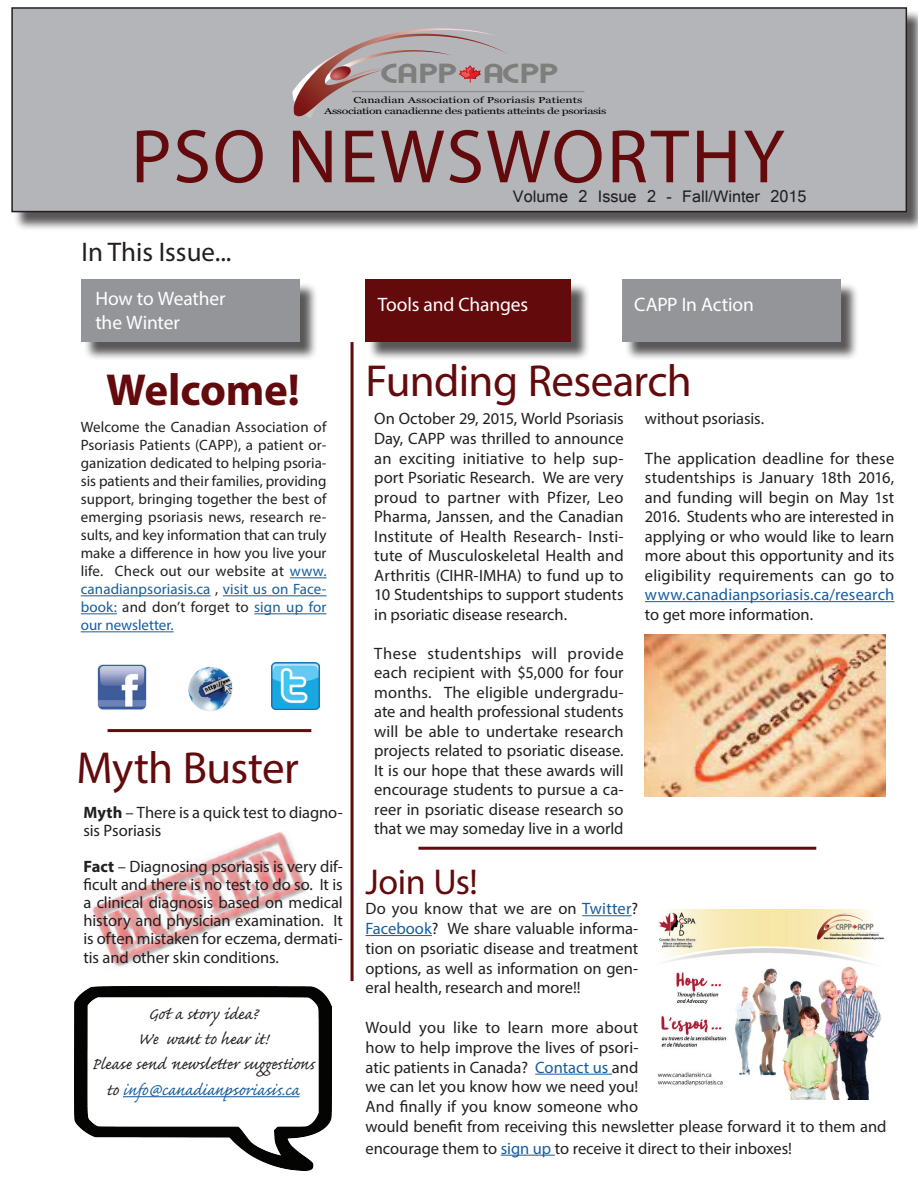
<style>
.page{position:relative;width:918px;height:1188px;background:#fff}
.page>*{position:absolute;margin:0;border:0;box-sizing:border-box;transform-origin:0 0}
.t1{font:76.5px "Myriad Pro";letter-spacing:.025em;color:#630a0c}
.t2{font:45px "Myriad Pro";letter-spacing:-.015em;color:#630a0c}
.t3{font:700 45px "Myriad Pro";letter-spacing:-.005em;color:#630a0c}
.t4{font:36px "Myriad Pro";letter-spacing:-.015em;color:#630a0c}
.t5{font:27px "Myriad Pro";color:#231f20}
.t6{font:23.4px "Brandish";letter-spacing:-.02em;color:#7e7e7d;scale:1.41 1}
.t7{font:21px/25.2px "Caflisch Script Pro";letter-spacing:-.005em;color:#231f20;text-align:center}
.t8{font:19.5px/23.4px "Myriad Pro";letter-spacing:-.01em;color:#fff}
.t9{font:18px "Latha";color:#231f20}
.t10{font:16.5px/19.5px "Myriad Pro";color:#231f20;text-align:justify}
.t11{font:16.5px "Myriad Pro";letter-spacing:.01em;color:#175d9e}
.t12{font:15px/18px "Myriad Pro";letter-spacing:.005em;color:#231f20;text-align:justify}
.t13{font:8.7px/11.4px "Georgia";letter-spacing:-.035em;color:#040503;text-align:center;scale:1.41 1}
.s1{color:#175d9e}
.s2{font-weight:700}
</style>
<div class="page">
<img style="left:90px;top:832px;width:217px;height:136px">
<div style="left:14px;top:9px;width:904px;height:222px;background:#231f20;opacity:.75"></div>
<div style="left:12px;top:8px;width:894px;height:204px;background:#b4b5b8"></div>
<div style="left:11px;top:7px;width:896px;height:205px;border:2px solid #231f20"></div>
<hr style="left:645px;top:601px;width:249px;height:1px;background:#175d9e">
<img style="left:645px;top:635px;width:240px;height:161px">
<div style="left:83px;top:282px;width:236px;height:79px;background:#231f20;opacity:.75"></div>
<div style="left:81px;top:280px;width:219px;height:62px;background:#939598"></div>
<div style="left:368px;top:282px;width:222px;height:79px;background:#231f20;opacity:.75"></div>
<div style="left:366px;top:280px;width:205px;height:62px;background:#630a0c"></div>
<hr style="left:290px;top:577px;width:37px;height:1px;background:#175d9e">
<hr style="left:81px;top:595px;width:130px;height:1px;background:#175d9e">
<hr style="left:223px;top:595px;width:104px;height:1px;background:#175d9e">
<hr style="left:81px;top:613px;width:36px;height:1px;background:#175d9e">
<hr style="left:254px;top:613px;width:73px;height:1px;background:#175d9e">
<hr style="left:81px;top:631px;width:93px;height:1px;background:#175d9e">
<div style="left:624px;top:282px;width:236px;height:79px;background:#231f20;opacity:.75"></div>
<div style="left:622px;top:280px;width:219px;height:62px;background:#939598"></div>
<img style="left:271px;top:663px;width:48px;height:47px">
<img style="left:188px;top:666px;width:45px;height:45px">
<img style="left:97px;top:664px;width:50px;height:46px">
<hr style="left:108px;top:729px;width:203px;height:3px;background:#630a0c">
<hr style="left:351px;top:342px;width:3px;height:639px;background:#630a0c">
<hr style="left:352px;top:91px;width:232px;height:1px;background:#7e7e7d">
<svg style="left:292px;top:28px;width:216px;height:90px"></svg>
<hr style="left:582px;top:915px;width:50px;height:1px;background:#175d9e">
<hr style="left:366px;top:935px;width:66px;height:1px;background:#175d9e">
<hr style="left:535px;top:1074px;width:77px;height:1px;background:#175d9e">
<hr style="left:501px;top:1155px;width:54px;height:1px;background:#175d9e">
<hr style="left:418px;top:847px;width:398px;height:3px;background:#630a0c">
<img style="left:658px;top:910px;width:226px;height:190px">
<img style="left:74px;top:986px;width:258px;height:185px">
<hr style="left:123px;top:1096px;width:176px;height:1px;background:#175d9e">
<h3 class="t6" style="left:380px;top:57px;width:128px">CAPP ACPP</h3>
<p class="t13" style="left:324px;top:95px;width:202px">Canadian Association of Psoriasis Patients<br>Association canadienne des patients atteints de psoriasis</p>
<h1 class="t1" style="left:131px;top:109px;width:655px">PSO NEWSWORTHY</h1>
<h3 class="t5" style="left:82px;top:235px;width:151px">In This Issue...</h3>
<p class="t8" style="left:95px;top:287px;width:132px">How to Weather the Winter</p>
<p class="t9" style="left:513px;top:182px;width:295px">Volume 2 Issue 2 - Fall/Winter 2015</p>
<p class="t8" style="left:378px;top:292px;width:152px">Tools and Changes</p>
<p class="t8" style="left:634px;top:292px;width:121px">CAPP In Action</p>
<h2 class="t3" style="left:106px;top:360px;width:195px">Welcome!</h2>
<h2 class="t2" style="left:366px;top:353px;width:328px">Funding Research</h2>
<p class="t12" style="left:81px;top:418px;width:247px">Welcome the Canadian Association of Psoriasis Patients (CAPP), a patient or&shy;ganization dedicated to helping psoria&shy;sis patients and their families, providing support, bringing together the best of emerging psoriasis news, research re&shy;sults, and key information that can truly make a difference in how you live your life. Check out our website at <span class="s1">www. canadianpsoriasis.ca</span> , <span class="s1">visit us on Face&shy;book:</span> and don’t forget to <span class="s1">sign up for our newsletter.</span></p>
<p class="t10" style="left:374px;top:409px;width:251px">On October 29, 2015, World Psoriasis Day, CAPP was thrilled to announce an exciting initiative to help sup&shy;port Psoriatic Research. We are very proud to partner with Pfizer, Leo Pharma, Janssen, and the Canadian Institute of Health Research- Insti&shy;tute of Musculoskeletal Health and Arthritis (CIHR-IMHA) to fund up to 10 Studentships to support students in psoriatic disease research.</p>
<p class="t10" style="left:374px;top:643px;width:251px">These studentships will provide each recipient with $5,000 for four months. The eligible undergradu&shy;ate and health professional students will be able to undertake research projects related to psoriatic disease.<br>It is our hope that these awards will encourage students to pursue a ca&shy;reer in psoriatic disease research so that we may someday live in a world</p>
<p class="t10" style="left:645px;top:409px;width:121px">without psoriasis.</p>
<p class="t10" style="left:645px;top:448px;width:251px">The application deadline for these studentships is January 18th 2016, and funding will begin on May 1st 2016. Students who are interested in applying or who would like to learn more about this opportunity and its eligibility requirements can go to</p>
<p class="t11" style="left:645px;top:584px;width:251px">www.canadianpsoriasis.ca/research</p>
<p class="t10" style="left:645px;top:604px;width:170px">to get more information.</p>
<h2 class="t2" style="left:77px;top:740px;width:224px">Myth Buster</h2>
<p class="t10" style="left:84px;top:803px;width:261px;line-height:18px"><span class="s2">Myth</span> – There is a quick test to diagno&shy;sis Psoriasis</p>
<p class="t10" style="left:84px;top:857px;width:261px;line-height:18px"><span class="s2">Fact</span> – Diagnosing psoriasis is very dif&shy;ficult and there is no test to do so. It is a clinical diagnosis based on medical history and physician examination. It is often mistaken for eczema, dermati-</p>
<p class="t10" style="left:84px;top:948px;width:197px">tis and other skin conditions.</p>
<h3 class="t4" style="left:366px;top:860px;width:114px">Join Us!</h3>
<p class="t10" style="left:366px;top:898px;width:274px">Do you know that we are on <span class="s1">Twitter</span>?<br><span class="s1">Facebook</span>? We share valuable informa&shy;tion on psoriatic disease and treatment options, as well as information on gen&shy;eral health, research and more!!</p>
<p class="t10" style="left:366px;top:1017px;width:523px;text-align:left">Would you like to learn more about<br>how to help improve the lives of psori-<br>atic patients in Canada? <span class="s1">Contact us</span> and<br>we can let you know how we need you!<br>And finally if you know someone who<br>would benefit from receiving this newsletter please forward it to them and</p>
<p class="t10" style="left:366px;top:1138px;width:428px">encourage them to <span class="s1">sign up</span> to receive it direct to their inboxes!</p>
<p class="t7" style="left:92px;top:1004px;width:225px">Got a story idea?<br>We want to hear it!<br>Please send newsletter suggestions to <span class="s1">info@canadianpsoriasis.ca</span></p>
</div>
